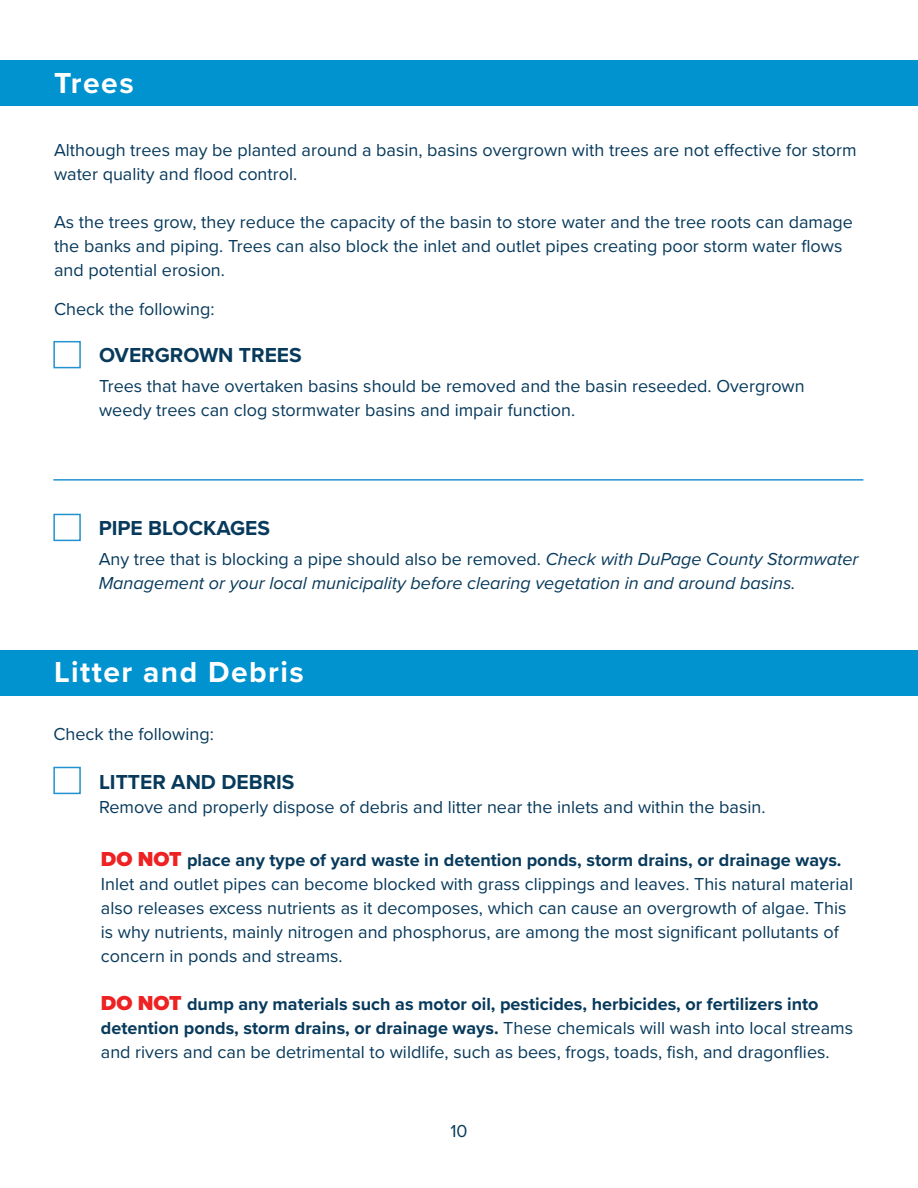
<style>
.page{position:relative;width:918px;height:1188px;background:#fff}
.page>*{position:absolute;margin:0;border:0;box-sizing:border-box;transform-origin:0 0}
.t1{font:700 30px "Proxima Nova";letter-spacing:.05em;color:#fff}
.t2{font:700 21px "Proxima Nova";color:#083a5c}
.t3{font:18px/24px "Proxima Nova";color:#083a5c}
.t4{font:italic 18px/24px "Proxima Nova";color:#083a5c}
.s1{font-style:normal}
.s2{font-weight:900;font-size:21px;color:#ee2123}
.s3{font-weight:700}
</style>
<div class="page">
<div style="left:53px;top:341px;width:28px;height:27px;border:2px solid #2192cf"></div>
<div style="left:53px;top:514px;width:28px;height:27px;border:2px solid #2192cf"></div>
<div style="left:0;top:60px;width:918px;height:46px;background:#0093d0"></div>
<hr style="left:53px;top:479px;width:810px;height:2px;background:#2192cf">
<div style="left:0;top:650px;width:918px;height:46px;background:#0093d0"></div>
<div style="left:53px;top:767px;width:28px;height:27px;border:2px solid #2192cf"></div>
<p class="t1" style="left:54px;top:60px;width:81px">Trees</p>
<p class="t3" style="left:54px;top:137px;width:804px">Although trees may be planted around a basin, basins overgrown with trees are not effective for storm water quality and flood control.</p>
<p class="t3" style="left:54px;top:209px;width:801px">As the trees grow, they reduce the capacity of the basin to store water and the tree roots can damage the banks and piping. Trees can also block the inlet and outlet pipes creating poor storm water flows and potential erosion.</p>
<p class="t3" style="left:54px;top:296px;width:162px">Check the following:</p>
<p class="t2" style="left:99px;top:339px;width:204px">OVERGROWN TREES</p>
<p class="t3" style="left:99px;top:373px;width:707px">Trees that have overtaken basins should be removed and the basin reseeded. Overgrown weedy trees can clog stormwater basins and impair function.</p>
<p class="t2" style="left:99px;top:512px;width:173px">PIPE BLOCKAGES</p>
<p class="t4" style="left:99px;top:546px;width:761px"><span class="s1">Any tree that is blocking a pipe should also be removed.</span> Check with DuPage County Stormwater<br>Management or your local municipality before clearing vegetation in and around basins.</p>
<p class="t1" style="left:54px;top:650px;width:251px">Litter and Debris</p>
<p class="t3" style="left:53px;top:721px;width:162px">Check the following:</p>
<p class="t2" style="left:99px;top:766px;width:197px">LITTER AND DEBRIS</p>
<p class="t3" style="left:99px;top:794px;width:668px">Remove and properly dispose of debris and litter near the inlets and within the basin.</p>
<p class="t3" style="left:101px;top:847px;width:754px"><span class="s2">DO NOT</span> <span class="s3">place any type of yard waste in detention ponds, storm drains, or drainage ways.<br></span>Inlet and outlet pipes can become blocked with grass clippings and leaves. This natural material also releases excess nutrients as it decomposes, which can cause an overgrowth of algae. This is why nutrients, mainly nitrogen and phosphorus, are among the most significant pollutants of concern in ponds and streams.</p>
<p class="t3" style="left:101px;top:991px;width:754px"><span class="s2">DO NOT</span> <span class="s3">dump any materials such as motor oil, pesticides, herbicides, or fertilizers into detention ponds, storm drains, or drainage ways.</span> These chemicals will wash into local streams and rivers and can be detrimental to wildlife, such as bees, frogs, toads, fish, and dragonflies.</p>
<p class="t3" style="left:450px;top:1118px;width:19px">10</p>
</div>
